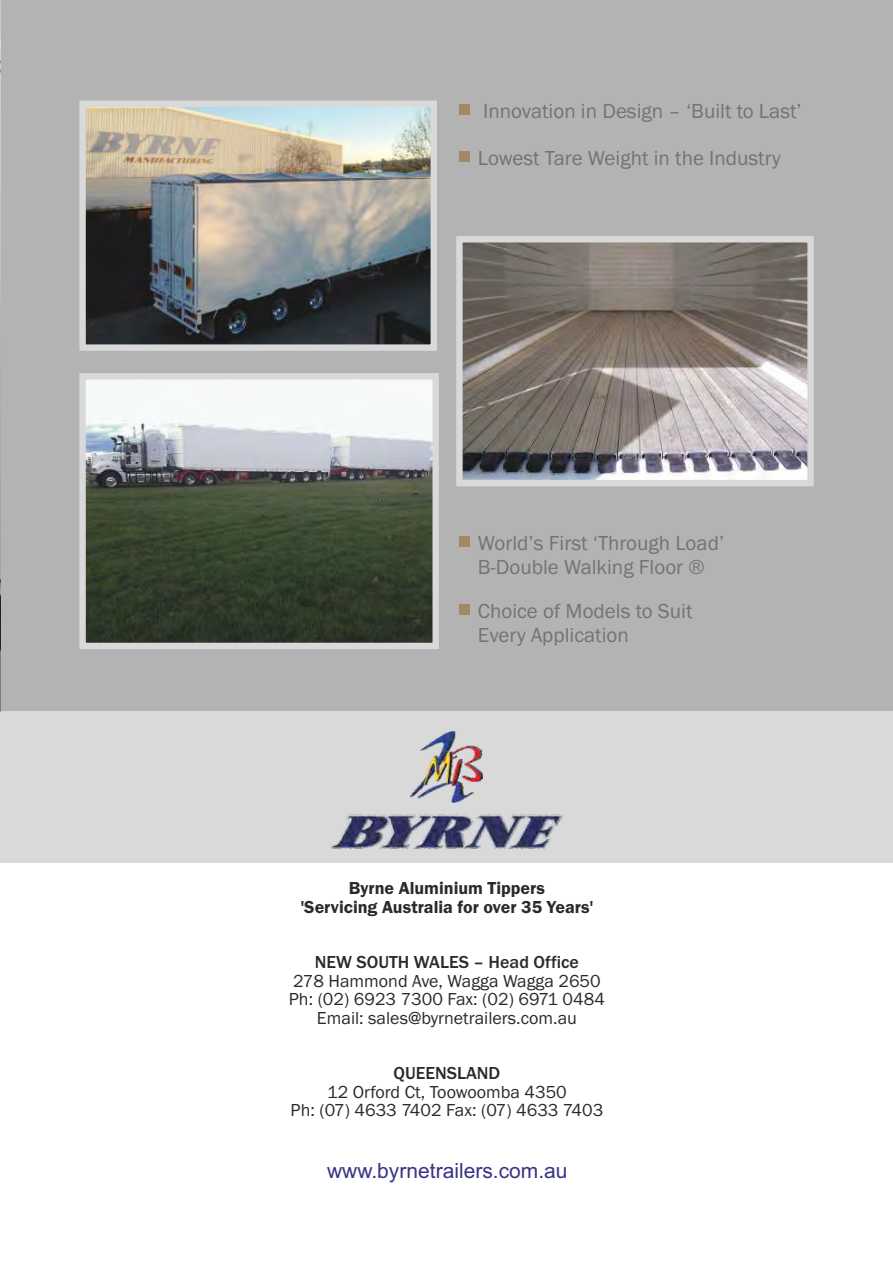
<style>
.page{position:relative;width:893px;height:1263px;background:#fff}
.page>*{position:absolute;margin:0;border:0;box-sizing:border-box;transform-origin:0 0}
.t1{font:21px/23.9px "Franklin Gothic";color:#737370}
.t2{font:21px "Arial";color:#383385}
.t3{font:18px/18.5px "Franklin Gothic";color:#2b2929;text-align:center}
.t4{font:600 18px/18.5px "Franklin Gothic";color:#2b2929;text-align:center}
.t5{font:500 18px "Franklin Gothic";color:#2b2929}
</style>
<div class="page">
<div style="left:0;top:0;width:893px;height:862px;background:#b3b3b3"></div>
<div style="left:0;top:711px;width:893px;height:151px;background:#d9d9d9"></div>
<img style="left:330px;top:814px;width:233px;height:35px">
<img style="left:410px;top:731px;width:72px;height:71px">
<img style="left:86px;top:108px;width:344px;height:236px">
<div style="left:79px;top:101px;width:358px;height:250px;border:6px solid #d9d9d9"></div>
<img style="left:463px;top:243px;width:344px;height:236px">
<div style="left:456px;top:236px;width:358px;height:250px;border:6px solid #d9d9d9"></div>
<img style="left:86px;top:380px;width:346px;height:262px">
<div style="left:79px;top:373px;width:360px;height:276px;border:6px solid #d9d9d9"></div>
<img style="left:0;top:0;width:1px;height:711px">
<div style="left:459px;top:104px;width:11px;height:10px;background:#a38766"></div>
<div style="left:459px;top:151px;width:11px;height:11px;background:#a38766"></div>
<div style="left:459px;top:536px;width:11px;height:10px;background:#a38766"></div>
<div style="left:459px;top:604px;width:11px;height:10px;background:#a38766"></div>
<p class="t1" style="left:483px;top:100px;width:320px">Innovation in Design – ‘Built to Last’</p>
<p class="t1" style="left:478px;top:148px;width:304px">Lowest Tare Weight in the Industry</p>
<p class="t1" style="left:478px;top:532px;width:248px">World’s First ‘Through Load’<br>B-Double Walking Floor ®</p>
<p class="t1" style="left:478px;top:601px;width:216px">Choice of Models to Suit<br>Every Application</p>
<p class="t4" style="left:301px;top:880px;width:294px">Byrne Aluminium Tippers<br>'Servicing Australia for over 35 Years'</p>
<p class="t5" style="left:315px;top:956px;width:266px">NEW SOUTH WALES – Head Office</p>
<p class="t3" style="left:289px;top:973px;width:318px">278 Hammond Ave, Wagga Wagga 2650<br>Ph: (02) 6923 7300 Fax: (02) 6971 0484<br>Email: sales@byrnetrailers.com.au</p>
<p class="t5" style="left:393px;top:1067px;width:108px">QUEENSLAND</p>
<p class="t3" style="left:291px;top:1084px;width:314px">12 Orford Ct, Toowoomba 4350<br>Ph: (07) 4633 7402 Fax: (07) 4633 7403</p>
<p class="t2" style="left:327px;top:1162px;width:242px">www.byrnetrailers.com.au</p>
</div>
